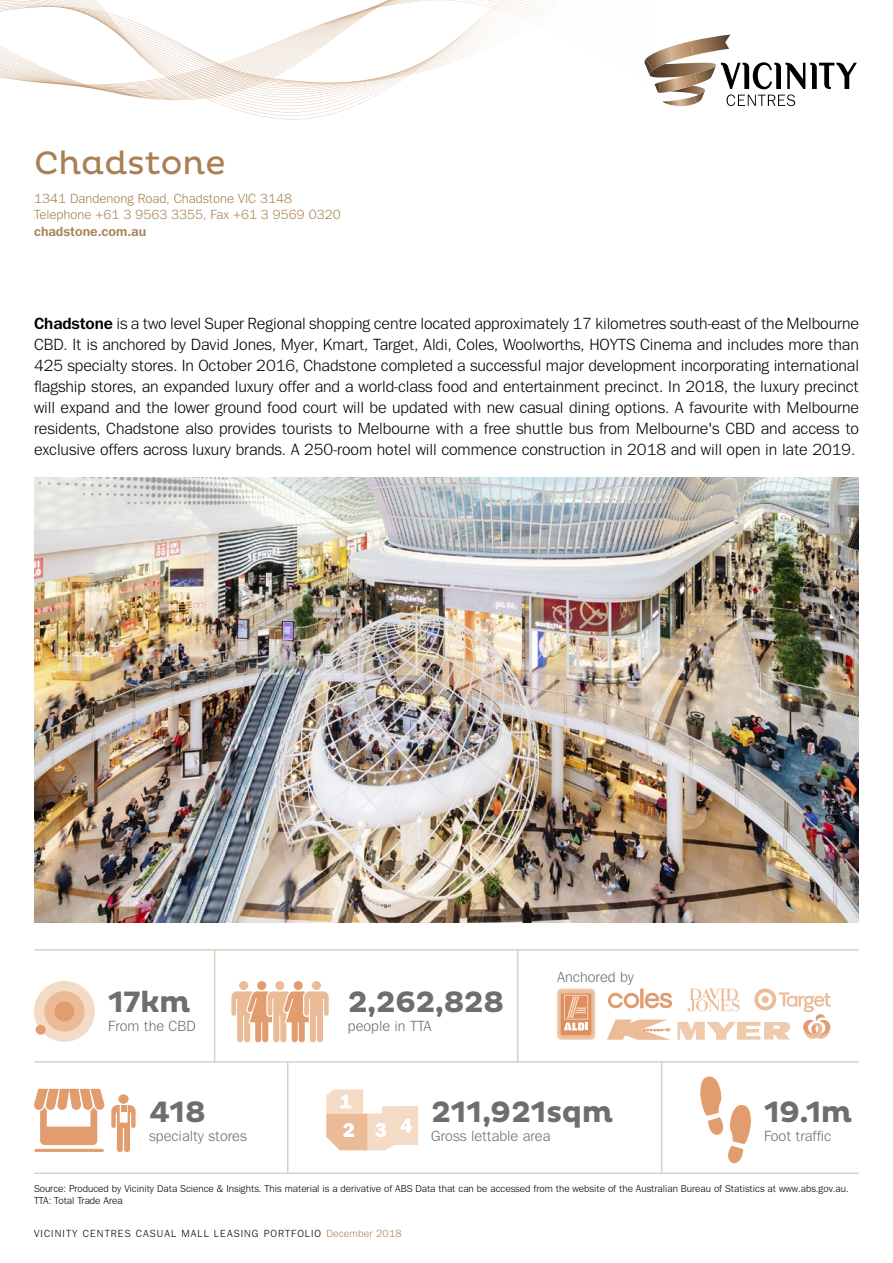
<style>
.page{position:relative;width:893px;height:1263px;background:#fff}
.page>*{position:absolute;margin:0;border:0;box-sizing:border-box;transform-origin:0 0}
.t1{font:33px "Pluto";color:#a88053}
.t2{font:700 30px "Pluto";letter-spacing:-.025em;color:#6d6e70}
.t3{font:16.5px/21px "Tee Franklin";letter-spacing:-.005em;color:#000;text-align:justify}
.t4{font:15px "Tee Franklin";color:#6d6e70}
.t5{font:13.5px/16.5px "Tee Franklin";color:#a88053}
.t6{font:700 13.5px "Tee Franklin";color:#a88053}
.t7{font:10.5px "Tee Franklin";letter-spacing:.1em;color:#000}
.t8{font:10.2px/11.7px "Tee Franklin";color:#000}
.s1{font-weight:700}
.s2{color:#a88053}
</style>
<div class="page">
<svg style="left:644px;top:35px;width:213px;height:72px"></svg>
<svg style="left:0;top:0;width:559px;height:85px"></svg>
<hr style="left:34px;top:1172px;width:825px;height:2px;background:#d7d2c4">
<hr style="left:34px;top:1061px;width:825px;height:2px;background:#d7d2c4">
<hr style="left:34px;top:949px;width:825px;height:2px;background:#d7d2c4">
<hr style="left:287px;top:1062px;width:1px;height:111px;background:#d7d2c4">
<hr style="left:661px;top:1062px;width:1px;height:111px;background:#d7d2c4">
<hr style="left:517px;top:950px;width:1px;height:113px;background:#d7d2c4">
<hr style="left:214px;top:950px;width:1px;height:113px;background:#d7d2c4">
<div style="left:34px;top:981px;width:61px;height:61px;background:#f4dbc5;border-radius:50%"></div>
<div style="left:44px;top:991px;width:41px;height:40px;background:#ebbb97;border-radius:50%"></div>
<div style="left:54px;top:1001px;width:20px;height:20px;background:#e29d6f;border-radius:50%"></div>
<div style="left:36px;top:1025px;width:10px;height:10px;background:#e29d6f;border-radius:50%"></div>
<hr style="left:34px;top:1149px;width:70px;height:3px;background:#e29d6f;border-radius:2px">
<svg style="left:34px;top:1089px;width:71px;height:56px"></svg>
<div style="left:118px;top:1094px;width:11px;height:10px;background:#e29d6f;border-radius:50%"></div>
<svg style="left:111px;top:1105px;width:25px;height:47px"></svg>
<div style="left:394px;top:1106px;width:24px;height:39px;background:#f4dbc5"></div>
<svg style="left:326px;top:1089px;width:68px;height:61px"></svg>
<svg style="left:401px;top:1119px;width:11px;height:13px"></svg>
<svg style="left:700px;top:1076px;width:51px;height:88px"></svg>
<div style="left:557px;top:988px;width:38px;height:52px;background:#efcaad;border-radius:4px"></div>
<div style="left:559px;top:991px;width:35px;height:47px;background:#ebbc97;border-radius:4px"></div>
<svg style="left:560px;top:993px;width:32px;height:42px"></svg>
<svg style="left:561px;top:994px;width:30px;height:40px"></svg>
<svg style="left:564px;top:995px;width:24px;height:35px"></svg>
<svg style="left:607px;top:988px;width:223px;height:52px"></svg>
<div style="left:239px;top:981px;width:9px;height:9px;background:#ebbb97;border-radius:50%"></div>
<div style="left:257px;top:981px;width:9px;height:9px;background:#e29d6f;border-radius:50%"></div>
<div style="left:275px;top:981px;width:9px;height:9px;background:#ebbb97;border-radius:50%"></div>
<div style="left:294px;top:981px;width:9px;height:9px;background:#e29d6f;border-radius:50%"></div>
<svg style="left:231px;top:991px;width:98px;height:52px"></svg>
<div style="left:312px;top:981px;width:9px;height:9px;background:#ebbb97;border-radius:50%"></div>
<img style="left:34px;top:477px;width:825px;height:446px">
<h1 class="t1" style="left:34px;top:144px;width:193px">Chadstone</h1>
<p class="t5" style="left:34px;top:190px;width:308px">1341 Dandenong Road, Chadstone VIC 3148<br>Telephone +61 3 9563 3355, Fax +61 3 9569 0320</p>
<p class="t6" style="left:34px;top:223px;width:114px">chadstone.com.au</p>
<p class="t3" style="left:34px;top:313px;width:826px"><span class="s1">Chadstone</span> is a two level Super Regional shopping centre located approximately 17 kilometres south-east of the Melbourne CBD. It is anchored by David Jones, Myer, Kmart, Target, Aldi, Coles, Woolworths, HOYTS Cinema and includes more than 425 specialty stores. In October 2016, Chadstone completed a successful major development incorporating international flagship stores, an expanded luxury offer and a world-class food and entertainment precinct. In 2018, the luxury precinct will expand and the lower ground food court will be updated with new casual dining options. A favourite with Melbourne residents, Chadstone also provides tourists to Melbourne with a free shuttle bus from Melbourne's CBD and access to exclusive offers across luxury brands. A 250-room hotel will commence construction in 2018 and will open in late 2019.</p>
<h2 class="t2" style="left:108px;top:985px;width:84px">17km</h2>
<p class="t4" style="left:108px;top:1017px;width:89px">From the CBD</p>
<h2 class="t2" style="left:149px;top:1094px;width:58px">418</h2>
<p class="t4" style="left:149px;top:1127px;width:99px">specialty stores</p>
<h2 class="t2" style="left:348px;top:985px;width:158px">2,262,828</h2>
<p class="t4" style="left:348px;top:1017px;width:85px">people in TTA</p>
<p class="t4" style="left:557px;top:968px;width:79px">Anchored by</p>
<h2 class="t2" style="left:431px;top:1094px;width:184px">211,921sqm</h2>
<p class="t4" style="left:431px;top:1127px;width:121px">Gross lettable area</p>
<h2 class="t2" style="left:764px;top:1094px;width:90px">19.1m</h2>
<p class="t4" style="left:764px;top:1127px;width:69px">Foot traffic</p>
<p class="t8" style="left:34px;top:1182px;width:816px">Source: Produced by Vicinity Data Science &amp; Insights. This material is a derivative of ABS Data that can be accessed from the website of the Australian Bureau of Statistics at www.abs.gov.au.<br>TTA: Total Trade Area</p>
<p class="t7" style="left:34px;top:1228px;width:369px">VICINITY CENTRES CASUAL MALL LEASING PORTFOLIO <span class="s2">December 2018</span></p>
</div>
